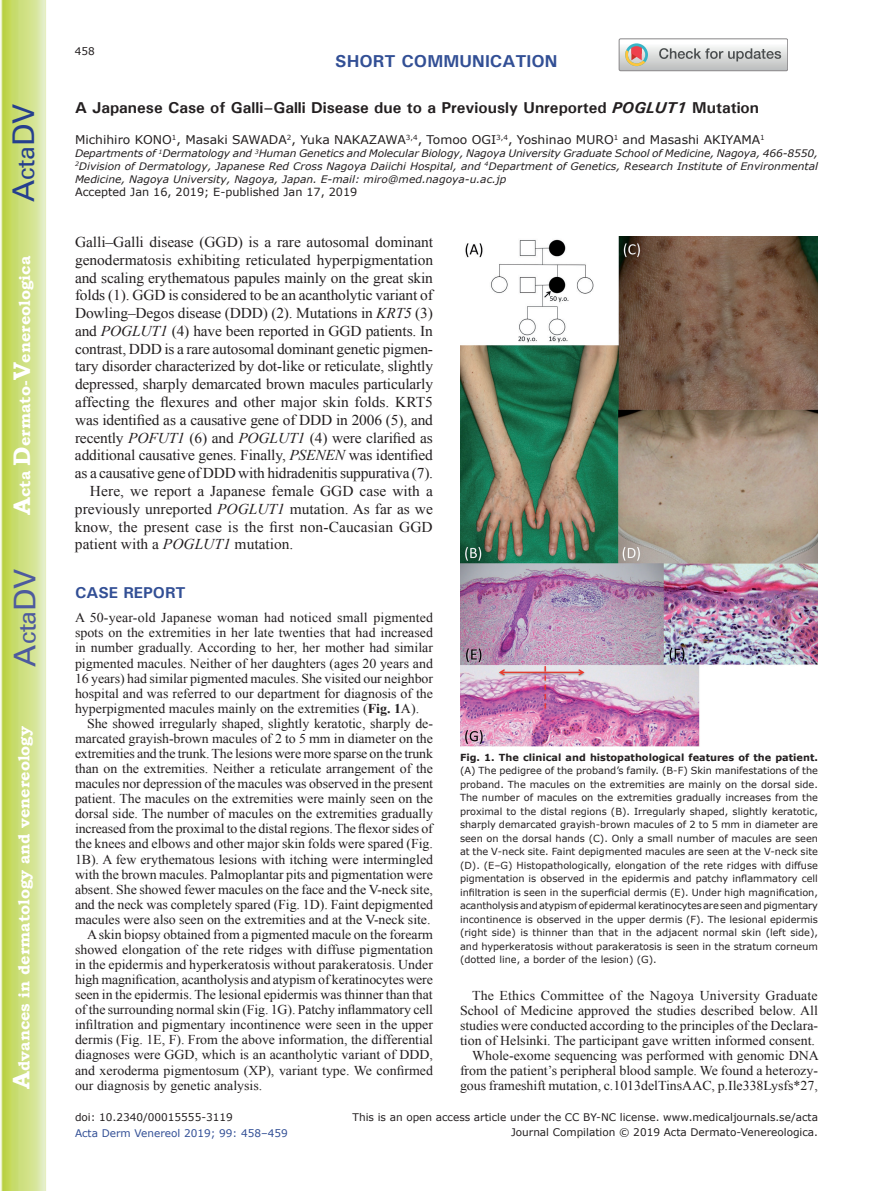
<style>
.page{position:relative;width:893px;height:1191px;background:#fff}
.page>*{position:absolute;margin:0;border:0;box-sizing:border-box;transform-origin:0 0}
.t1{font:30px "Univers";color:#4d5a9e}
.t2{font:30px "Univers";color:#253f8e}
.t3{font:700 17.25px "Univers";color:#324f95}
.t4{font:700 15.75px "Univers";color:#231f20}
.t5{font:700 15.75px "Bookman Old Style";color:#fff}
.t6{font:700 15.75px "Univers";color:#324f95}
.t7{font:15px "Times New Roman";letter-spacing:-.01em;color:#231f20}
.t8{font:13.5px/15px "Times New Roman";letter-spacing:-.005em;color:#231f20;text-align:justify}
.t9{font:12px "Verdana";color:#231f20}
.t10{font:11.25px "Verdana";color:#231f20}
.t11{font:10.5px "Verdana";color:#231f20}
.t12{font:10.5px "Verdana";color:#324f95}
.t13{font:italic 10.35px/12.8px "Verdana";color:#231f20;text-align:justify}
.t14{font:9.75px/13.5px "Verdana";color:#231f20;text-align:justify}
.t15{font:700 9.75px "Verdana";color:#231f20}
.s1{font-size:24px}
.s2{font-style:italic}
.s3{font-weight:700}
</style>
<div class="page">
<svg style="left:1px;top:0;width:45px;height:1191px;background:#cfe084"></svg>
<svg style="left:619px;top:39px;width:169px;height:32px"></svg>
<img style="left:460px;top:237px;width:357px;height:509px">
<h1 class="t2" style="left:6px;top:202px;width:100px;rotate:-90deg">A<span class="s1">cta</span>DV</h1>
<p class="t5" style="left:15px;top:515px;width:260px;rotate:-90deg"><span class="s1">A</span>cta <span class="s1">D</span>ermato-<span class="s1">V</span>enereologica</p>
<h1 class="t1" style="left:7px;top:666px;width:100px;rotate:-90deg">A<span class="s1">cta</span>DV</h1>
<p class="t5" style="left:15px;top:1088px;width:364px;rotate:-90deg"><span class="s1">A</span>dvances in dermatology and venereology</p>
<p class="t11" style="left:75px;top:44px;width:22px">458</p>
<p class="t3" style="left:335px;top:50px;width:224px">SHORT COMMUNICATION</p>
<p class="t4" style="left:75px;top:97px;width:686px">A Japanese Case of Galli–Galli Disease due to a Previously Unreported <span class="s2">POGLUT1</span> Mutation</p>
<p class="t9" style="left:75px;top:132px;width:691px">Michihiro KONO<sup>1</sup>, Masaki SAWADA<sup>2</sup>, Yuka NAKAZAWA<sup>3,4</sup>, Tomoo OGI<sup>3,4</sup>, Yoshinao MURO<sup>1</sup> and Masashi AKIYAMA<sup>1</sup></p>
<p class="t13" style="left:75px;top:147px;width:745px">Departments of <sup>1</sup>Dermatology and <sup>3</sup>Human Genetics and Molecular Biology, Nagoya University Graduate School of Medicine, Nagoya, 466-8550, <sup>2</sup>Division of Dermatology, Japanese Red Cross Nagoya Daiichi Hospital, and <sup>4</sup>Department of Genetics, Research Institute of Environmental Medicine, Nagoya University, Nagoya, Japan. E-mail: miro@med.nagoya-u.ac.jp</p>
<p class="t10" style="left:75px;top:184px;width:284px">Accepted Jan 16, 2019; E-published Jan 17, 2019</p>
<p class="t7" style="left:75px;top:232px;width:360px">Galli–Galli disease (GGD) is a rare autosomal dominant</p>
<p class="t7" style="left:75px;top:250px;width:360px">genodermatosis exhibiting reticulated hyperpigmentation</p>
<p class="t7" style="left:75px;top:267px;width:359px">and scaling erythematous papules mainly on the great skin</p>
<p class="t7" style="left:75px;top:285px;width:359px">folds (1). GGD is considered to be an acantholytic variant of</p>
<p class="t7" style="left:75px;top:303px;width:359px">Dowling–Degos disease (DDD) (2). Mutations in <span class="s2">KRT5</span> (3)</p>
<p class="t7" style="left:75px;top:321px;width:360px">and <span class="s2">POGLUT1</span> (4) have been reported in GGD patients. In</p>
<p class="t7" style="left:75px;top:338px;width:359px">contrast, DDD is a rare autosomal dominant genetic pigmen-</p>
<p class="t7" style="left:75px;top:356px;width:360px">tary disorder characterized by dot-like or reticulate, slightly</p>
<p class="t7" style="left:75px;top:374px;width:360px">depressed, sharply demarcated brown macules particularly</p>
<p class="t7" style="left:75px;top:392px;width:359px">affecting the flexures and other major skin folds. KRT5</p>
<p class="t7" style="left:75px;top:410px;width:359px">was identified as a causative gene of DDD in 2006 (5), and</p>
<p class="t7" style="left:75px;top:427px;width:359px">recently <span class="s2">POFUT1</span> (6) and <span class="s2">POGLUT1</span> (4) were clarified as</p>
<p class="t7" style="left:75px;top:445px;width:359px">additional causative genes. Finally, <span class="s2">PSENEN</span> was identified</p>
<p class="t7" style="left:75px;top:463px;width:360px">as a causative gene of DDD with hidradenitis suppurativa (7).</p>
<p class="t7" style="left:90px;top:481px;width:344px">Here, we report a Japanese female GGD case with a</p>
<p class="t7" style="left:75px;top:498px;width:359px">previously unreported <span class="s2">POGLUT1</span> mutation. As far as we</p>
<p class="t7" style="left:75px;top:516px;width:359px">know, the present case is the first non-Caucasian GGD</p>
<p class="t7" style="left:75px;top:534px;width:220px">patient with a <span class="s2">POGLUT1</span> mutation.</p>
<p class="t6" style="left:75px;top:583px;width:112px">CASE REPORT</p>
<p class="t8" style="left:75px;top:610px;width:360px">A 50-year-old Japanese woman had noticed small pigmented spots on the extremities in her late twenties that had increased in number gradually. According to her, her mother had similar pigmented macules. Neither of her daughters (ages 20 years and 16 years) had similar pigmented macules. She visited our neighbor hospital and was referred to our department for diagnosis of the hyperpigmented macules mainly on the extremities (<span class="s3">Fig. 1</span>A).</p>
<p class="t8" style="left:87px;top:715px;width:347px">She showed irregularly shaped, slightly keratotic, sharply de-</p>
<p class="t8" style="left:75px;top:730px;width:360px">marcated grayish-brown macules of 2 to 5 mm in diameter on the</p>
<p class="t8" style="left:75px;top:746px;width:359px">extremities and the trunk. The lesions were more sparse on the trunk</p>
<p class="t8" style="left:75px;top:761px;width:359px">than on the extremities. Neither a reticulate arrangement of the</p>
<p class="t8" style="left:75px;top:776px;width:360px">macules nor depression of the macules was observed in the present</p>
<p class="t8" style="left:75px;top:791px;width:360px">patient. The macules on the extremities were mainly seen on the</p>
<p class="t8" style="left:75px;top:806px;width:360px">dorsal side. The number of macules on the extremities gradually</p>
<p class="t8" style="left:75px;top:821px;width:359px">increased from the proximal to the distal regions. The flexor sides of</p>
<p class="t8" style="left:75px;top:836px;width:359px">the knees and elbows and other major skin folds were spared (Fig.</p>
<p class="t8" style="left:75px;top:851px;width:360px">1B). A few erythematous lesions with itching were intermingled</p>
<p class="t8" style="left:75px;top:866px;width:359px">with the brown macules. Palmoplantar pits and pigmentation were</p>
<p class="t8" style="left:75px;top:881px;width:359px">absent. She showed fewer macules on the face and the V-neck site,</p>
<p class="t8" style="left:75px;top:896px;width:360px">and the neck was completely spared (Fig. 1D). Faint depigmented</p>
<p class="t8" style="left:75px;top:911px;width:357px">macules were also seen on the extremities and at the V-neck site.</p>
<p class="t8" style="left:87px;top:926px;width:348px">A skin biopsy obtained from a pigmented macule on the forearm</p>
<p class="t8" style="left:75px;top:941px;width:359px">showed elongation of the rete ridges with diffuse pigmentation</p>
<p class="t8" style="left:75px;top:956px;width:359px">in the epidermis and hyperkeratosis without parakeratosis. Under</p>
<p class="t8" style="left:75px;top:972px;width:359px">high magnification, acantholysis and atypism of keratinocytes were</p>
<p class="t8" style="left:75px;top:987px;width:359px">seen in the epidermis. The lesional epidermis was thinner than that</p>
<p class="t8" style="left:75px;top:1002px;width:360px">of the surrounding normal skin (Fig. 1G). Patchy inflammatory cell</p>
<p class="t8" style="left:75px;top:1017px;width:360px">infiltration and pigmentary incontinence were seen in the upper</p>
<p class="t8" style="left:75px;top:1032px;width:360px">dermis (Fig. 1E, F). From the above information, the differential</p>
<p class="t8" style="left:75px;top:1047px;width:360px">diagnoses were GGD, which is an acantholytic variant of DDD,</p>
<p class="t8" style="left:75px;top:1062px;width:359px">and xeroderma pigmentosum (XP), variant type. We confirmed</p>
<p class="t8" style="left:75px;top:1077px;width:189px">our diagnosis by genetic analysis.</p>
<p class="t15" style="left:460px;top:751px;width:359px">Fig. 1. The clinical and histopathological features of the patient.</p>
<p class="t14" style="left:460px;top:764px;width:359px">(A) The pedigree of the proband’s family. (B-F) Skin manifestations of the proband. The macules on the extremities are mainly on the dorsal side.<br>The number of macules on the extremities gradually increases from the proximal to the distal regions (B). Irregularly shaped, slightly keratotic, sharply demarcated grayish-brown macules of 2 to 5 mm in diameter are seen on the dorsal hands (C). Only a small number of macules are seen at the V-neck site. Faint depigmented macules are seen at the V-neck site (D). (E–G) Histopathologically, elongation of the rete ridges with diffuse pigmentation is observed in the epidermis and patchy inflammatory cell infiltration is seen in the superficial dermis (E). Under high magnification, acantholysis and atypism of epidermal keratinocytes are seen and pigmentary incontinence is observed in the upper dermis (F). The lesional epidermis (right side) is thinner than that in the adjacent normal skin (left side), and hyperkeratosis without parakeratosis is seen in the stratum corneum (dotted line, a border of the lesion) (G).</p>
<p class="t8" style="left:460px;top:987px;width:360px;text-align:right">The Ethics Committee of the Nagoya University Graduate School of Medicine approved the studies described below. All studies were conducted according to the principles of the Declara&shy;tion of Helsinki. The participant gave written informed consent.<br>Whole-exome sequencing was performed with genomic DNA from the patient’s peripheral blood sample. We found a heterozy&shy;gous frameshift mutation, c.1013delTinsAAC, p.Ile338Lysfs*27,</p>
<p class="t11" style="left:75px;top:1109px;width:159px">doi: 10.2340/00015555-3119</p>
<p class="t12" style="left:75px;top:1125px;width:214px">Acta Derm Venereol 2019; 99: 458–459</p>
<p class="t11" style="left:353px;top:1109px;width:467px">This is an open access article under the CC BY-NC license. www.medicaljournals.se/acta</p>
<p class="t11" style="left:511px;top:1125px;width:308px">Journal Compilation © 2019 Acta Dermato-Venereologica.</p>
</div>
